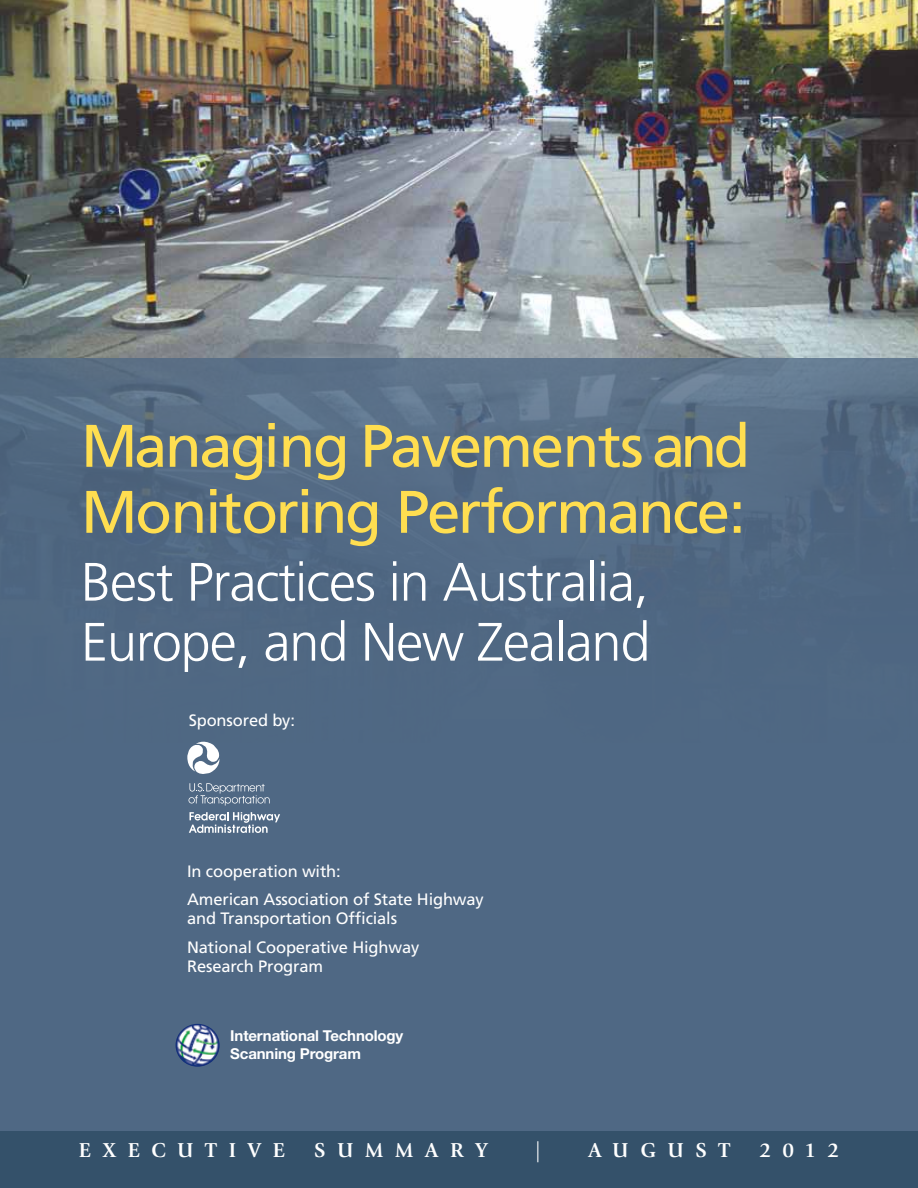
<style>
.page{position:relative;width:918px;height:1188px;background:#4f6884}
.page>*{position:absolute;margin:0;border:0;box-sizing:border-box;transform-origin:0 0}
.t1{font:60px/66px "Frutiger";letter-spacing:-.04em;color:#ffde50}
.t2{font:300 54px/60px "Frutiger";letter-spacing:-.02em;color:#fff}
.t3{font:700 21px "Giovanni";letter-spacing:.56em;color:#fff}
.t4{font:16.5px/28.2px "Frutiger";letter-spacing:-.01em;color:#fff}
.t5{font:700 15px/17.7px "Helvetica Neue";letter-spacing:-.01em;color:#fff}
</style>
<div class="page">
<img style="left:0;top:0;width:918px;height:547px">
<svg style="left:188px;top:783px;width:82px;height:23px"></svg>
<svg style="left:187px;top:741px;width:33px;height:33px"></svg>
<svg style="left:189px;top:812px;width:91px;height:21px"></svg>
<img style="left:176px;top:1024px;width:44px;height:43px">
<div style="left:0;top:1132px;width:918px;height:56px;background:#34516a"></div>
<h1 class="t1" style="left:81px;top:412px;width:671px">Managing Pavements and<br>Monitoring Performance:</h1>
<h2 class="t2" style="left:81px;top:552px;width:571px">Best Practices in Australia,<br>Europe, and New Zealand</h2>
<p class="t4" style="left:189px;top:706px;width:108px">Sponsored by:</p>
<p class="t4" style="left:187px;top:857px;width:298px">In cooperation with:<br>American Association of State Highway</p>
<p class="t4" style="left:187px;top:904px;width:234px">and Transportation Officials<br>National Cooperative Highway</p>
<p class="t4" style="left:187px;top:952px;width:137px">Research Program</p>
<p class="t5" style="left:230px;top:1026px;width:175px">International Technology<br>Scanning Program</p>
<p class="t3" style="left:79px;top:1138px;width:206px">EXECUTIVE</p>
<p class="t3" style="left:314px;top:1138px;width:175px">SUMMARY</p>
<p class="t3" style="left:534px;top:1138px;width:8px">|</p>
<p class="t3" style="left:588px;top:1138px;width:143px">AUGUST</p>
<p class="t3" style="left:759px;top:1138px;width:81px">2012</p>
</div>
